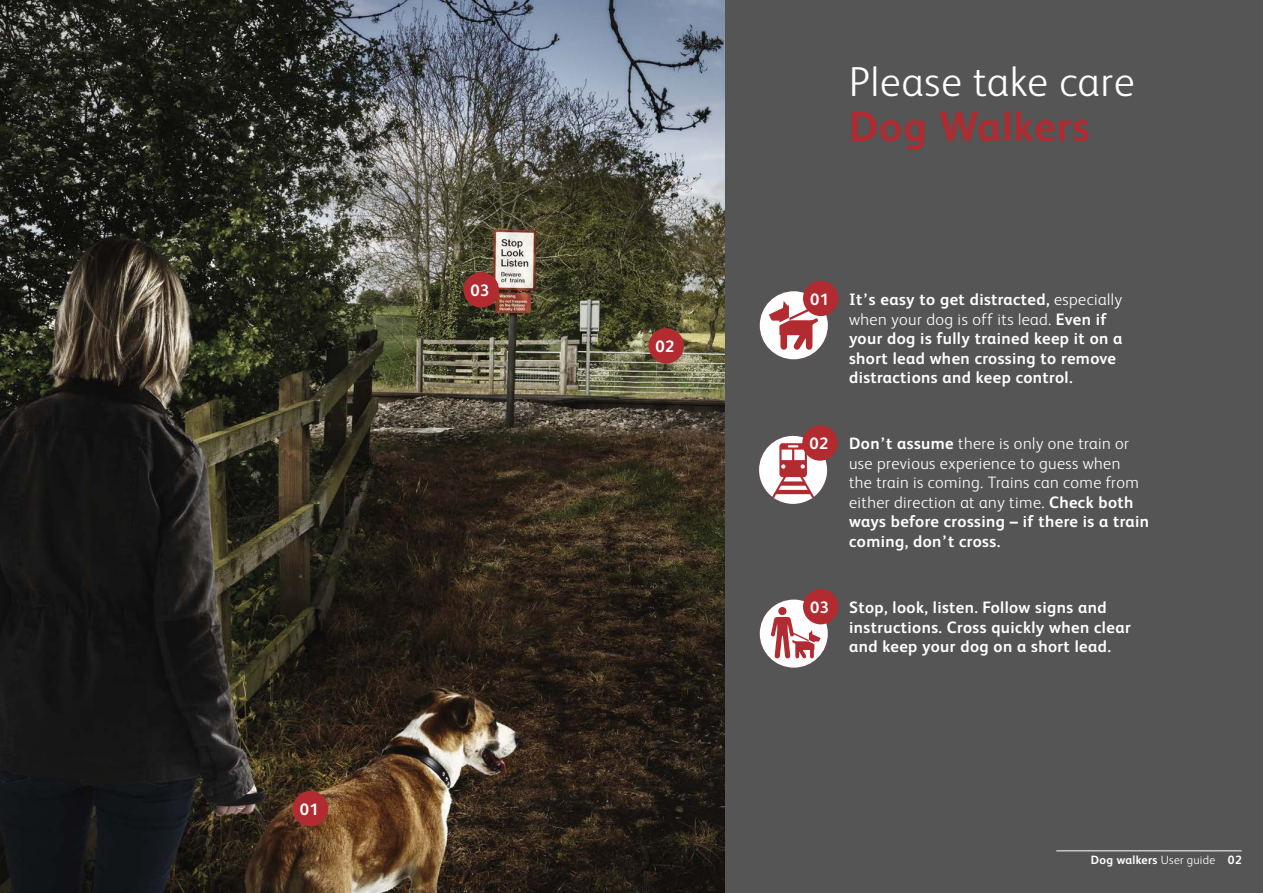
<style>
.page{position:relative;width:1263px;height:893px;background:#555}
.page>*{position:absolute;margin:0;border:0;box-sizing:border-box;transform-origin:0 0}
.t1{font:300 42px "FS Albert";letter-spacing:.025em;color:#fff}
.t2{font:700 42px "FS Albert";letter-spacing:.025em;color:#b12b31}
.t3{font:700 16.5px/19.5px "FS Albert";letter-spacing:.025em;color:#fff}
.t4{font:300 16.5px/19.5px "FS Albert";letter-spacing:.025em;color:#fff}
.t5{font:700 12px "FS Albert";letter-spacing:.025em;color:#fff}
.s1{font-weight:300}
.s2{font-weight:700}
</style>
<div class="page">
<img style="left:0;top:0;width:724px;height:893px">
<hr style="left:1056px;top:850px;width:186px;height:1px;background:#fff">
<div style="left:293px;top:791px;width:35px;height:35px;background:#b12b31;border-radius:50%"></div>
<div style="left:463px;top:272px;width:36px;height:36px;background:#b12b31;border-radius:50%"></div>
<div style="left:648px;top:328px;width:36px;height:36px;background:#b12b31;border-radius:50%"></div>
<svg style="left:760px;top:291px;width:68px;height:68px"></svg>
<div style="left:803px;top:281px;width:35px;height:35px;background:#b12b31;border-radius:50%"></div>
<svg style="left:759px;top:436px;width:68px;height:68px"></svg>
<div style="left:802px;top:425px;width:36px;height:36px;background:#b12b31;border-radius:50%"></div>
<svg style="left:760px;top:600px;width:68px;height:68px"></svg>
<div style="left:803px;top:589px;width:35px;height:35px;background:#b12b31;border-radius:50%"></div>
<p class="t3" style="left:471px;top:280px;width:20px">03</p>
<p class="t3" style="left:300px;top:799px;width:20px">01</p>
<p class="t3" style="left:655px;top:336px;width:20px">02</p>
<h1 class="t1" style="left:849px;top:54px;width:287px">Please take care</h1>
<h1 class="t2" style="left:849px;top:98px;width:242px">Dog Walkers</h1>
<p class="t3" style="left:810px;top:289px;width:20px">01</p>
<p class="t3" style="left:849px;top:289px;width:275px">It’s easy to get distracted, <span class="s1">especially when your dog is off its lead.</span> Even if your dog is fully trained keep it on a short lead when crossing to remove distractions and keep control.</p>
<p class="t3" style="left:809px;top:433px;width:20px">02</p>
<p class="t4" style="left:849px;top:433px;width:302px"><span class="s2">Don’t assume</span> there is only one train or use previous experience to guess when<br>the train is coming. Trains can come from either direction at any time. <span class="s2">Check both ways before crossing – if there is a train coming, don’t cross.</span></p>
<p class="t3" style="left:810px;top:597px;width:20px">03</p>
<p class="t3" style="left:849px;top:597px;width:283px">Stop, look, listen. Follow signs and instructions. Cross quickly when clear and keep your dog on a short lead.</p>
<p class="t5" style="left:1091px;top:852px;width:152px">Dog walkers <span class="s1">User guide</span> 02</p>
</div>
